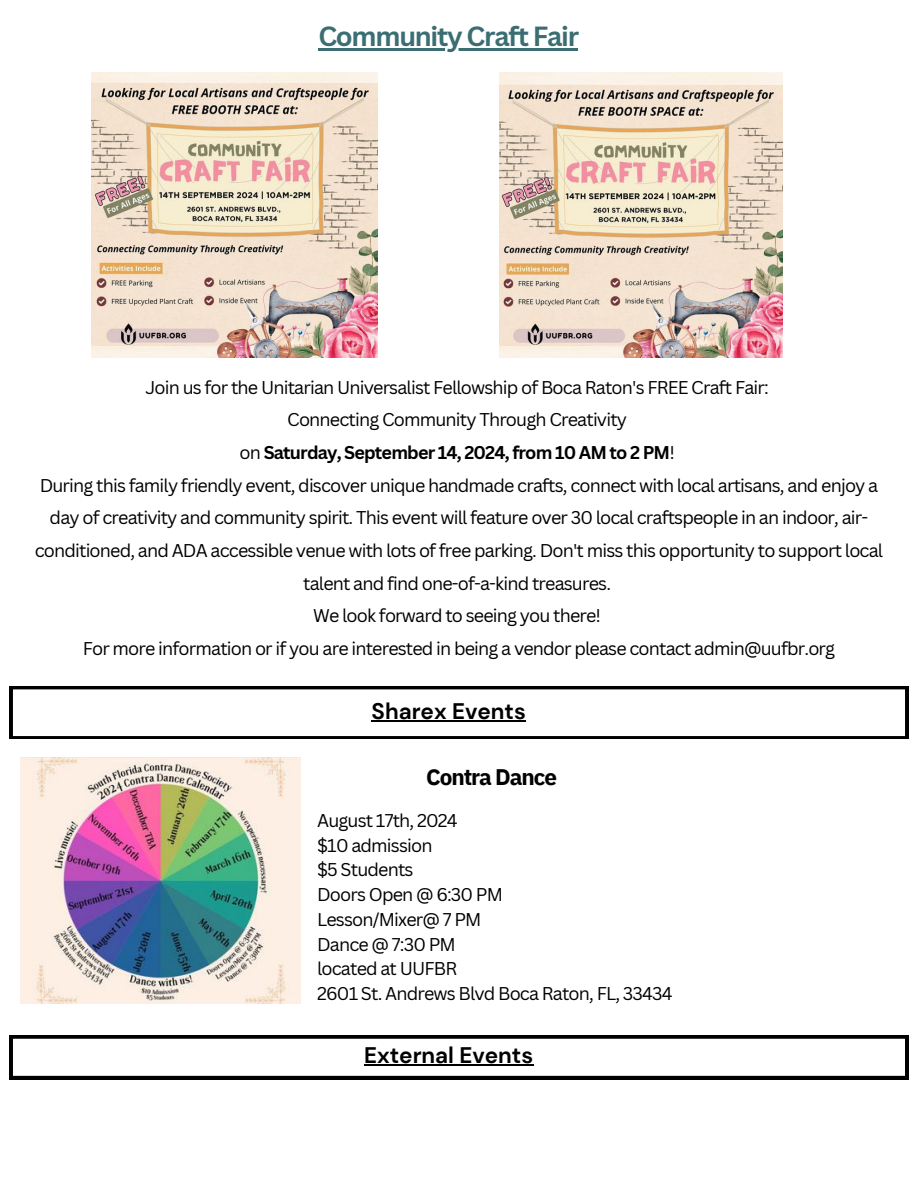
<style>
.page{position:relative;width:918px;height:1188px;background:#fff}
.page>*{position:absolute;margin:0;border:0;box-sizing:border-box;transform-origin:0 0}
.t1{font:700 27px "Canva Sans";letter-spacing:-.045em;color:#3a6e72}
.t2{font:700 22.5px "DM Sans";color:#000}
.t3{font:700 22.5px "IBM Plex Sans";letter-spacing:-.045em;color:#000}
.t4{font:18px/32.7px "Canva Sans";letter-spacing:-.045em;color:#000}
.s1{font-weight:700}
</style>
<div class="page">
<img style="left:20px;top:757px;width:280px;height:247px">
<svg style="left:10px;top:686px;width:898px;height:53px"></svg>
<hr style="left:372px;top:720px;width:154px;height:1px;background:#000">
<svg style="left:10px;top:1035px;width:898px;height:44px"></svg>
<hr style="left:364px;top:1065px;width:169px;height:1px;background:#000">
<img style="left:499px;top:73px;width:284px;height:284px">
<img style="left:92px;top:73px;width:285px;height:284px">
<hr style="left:318px;top:49px;width:260px;height:2px;background:#3a6e72">
<h1 class="t1" style="left:318px;top:17px;width:262px">Community Craft Fair</h1>
<p class="t4" style="left:35px;top:370px;width:850px;text-align:center">Join us for the Unitarian Universalist Fellowship of Boca Raton's FREE Craft Fair:<br>Connecting Community Through Creativity<br>on <span class="s1">Saturday, September 14, 2024, from 10 AM to 2 PM</span>!<br>During this family friendly event, discover unique handmade crafts, connect with local artisans, and enjoy a day of creativity and community spirit. This event will feature over 30 local craftspeople in an indoor, air&shy;conditioned, and ADA accessible venue with lots of free parking. Don't miss this opportunity to support local talent and find one-of-a-kind treasures.<br>We look forward to seeing you there!<br>For more information or if you are interested in being a vendor please contact admin@uufbr.org</p>
<p class="t2" style="left:372px;top:697px;width:156px">Sharex Events</p>
<p class="t3" style="left:426px;top:762px;width:133px">Contra Dance</p>
<p class="t4" style="left:317px;top:808px;width:357px;line-height:24.8px">August 17th, 2024<br>$10 admission<br>$5 Students<br>Doors Open @ 6:30 PM<br>Lesson/Mixer@ 7 PM<br>Dance @ 7:30 PM<br>located at UUFBR<br>2601 St. Andrews Blvd Boca Raton, FL, 33434</p>
<p class="t2" style="left:364px;top:1041px;width:171px">External Events</p>
</div>
